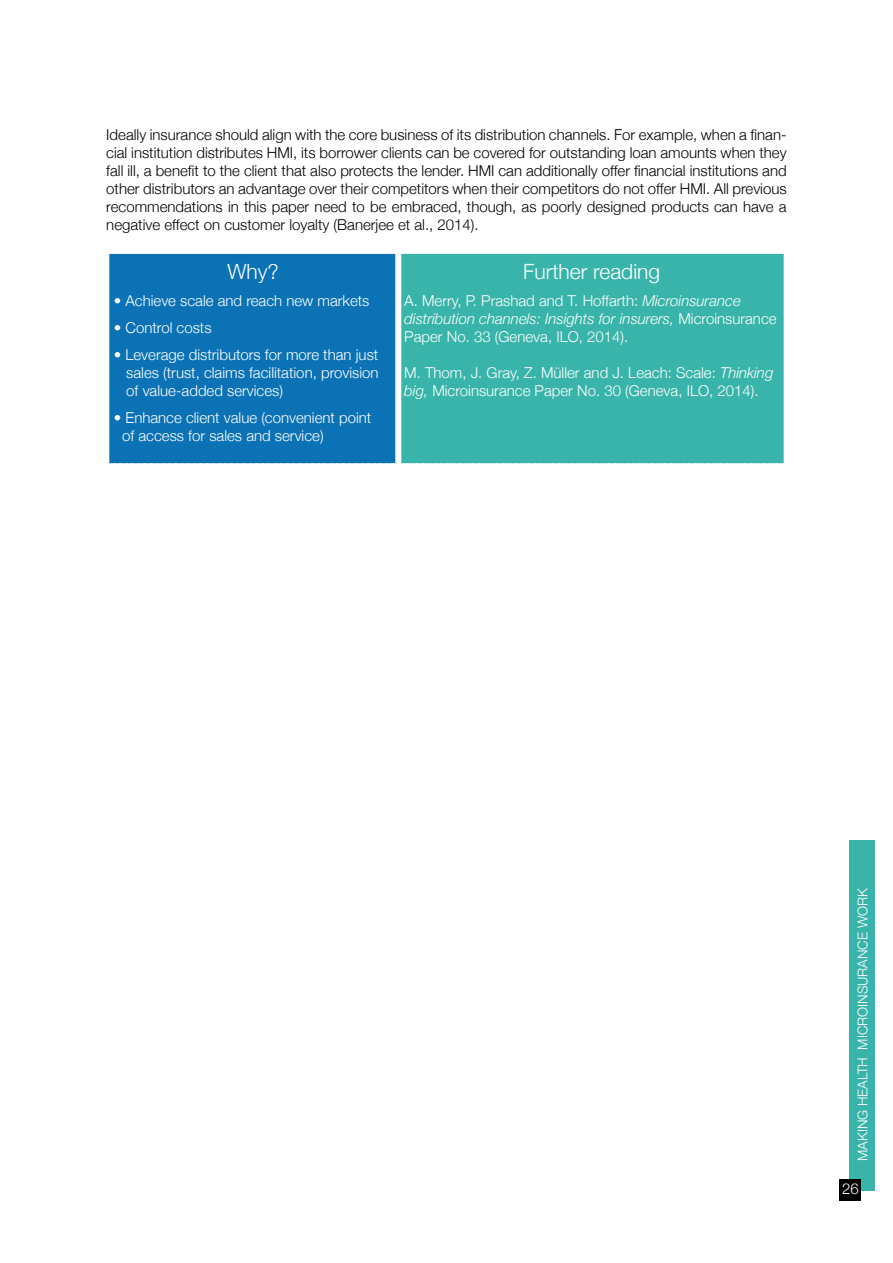
<style>
.page{position:relative;width:893px;height:1263px;background:#fff}
.page>*{position:absolute;margin:0;border:0;box-sizing:border-box;transform-origin:0 0}
.t1{font:300 21px "Helvetica Neue";color:#fff}
.t2{font:300 15px/18px "Helvetica Neue";color:#000;text-align:justify}
.t3{font:300 15px/18px "Helvetica Neue";color:#fff}
.t4{font:300 13.5px "Helvetica Neue";color:#fff}
.s1{font-style:italic}
</style>
<div class="page">
<div style="left:849px;top:840px;width:26px;height:351px;background:#39b4aa"></div>
<div style="left:840px;top:1180px;width:21px;height:21px;background:#000"></div>
<div style="left:108px;top:252px;width:290px;height:213px;background:#0b72b5"></div>
<div style="left:398px;top:252px;width:387px;height:213px;background:#39b4aa"></div>
<div style="left:395px;top:254px;width:6px;height:209px;background:#fff"></div>
<hr style="left:106px;top:251px;width:292px;height:3px;background:#fff">
<hr style="left:106px;top:254px;width:3px;height:209px;background:#fff">
<hr style="left:398px;top:251px;width:389px;height:3px;background:#fff">
<hr style="left:784px;top:254px;width:3px;height:209px;background:#fff">
<svg style="left:108px;top:463px;width:677px;height:2px"></svg>
<p class="t2" style="left:106px;top:125px;width:682px">Ideally insurance should align with the core business of its distribution channels. For example, when a finan&shy;cial institution distributes HMI, its borrower clients can be covered for outstanding loan amounts when they fall ill, a benefit to the client that also protects the lender. HMI can additionally offer financial institutions and other distributors an advantage over their competitors when their competitors do not offer HMI. All previous recommendations in this paper need to be embraced, though, as poorly designed products can have a negative effect on customer loyalty (Banerjee et al., 2014).</p>
<h1 class="t1" style="left:227px;top:258px;width:53px">Why?</h1>
<p class="t3" style="left:114px;top:291px;width:257px">• Achieve scale and reach new markets</p>
<p class="t3" style="left:114px;top:318px;width:99px">• Control costs</p>
<p class="t3" style="left:126px;top:345px;width:254px;text-align:justify;text-indent:-13px">• Leverage distributors for more than just sales (trust, claims facilitation, provision of value-added services)</p>
<p class="t3" style="left:122px;top:408px;width:251px;text-indent:-8px">• Enhance client value (convenient point of access for sales and service)</p>
<h1 class="t1" style="left:523px;top:258px;width:138px">Further reading</h1>
<p class="t3" style="left:404px;top:291px;width:374px">A. Merry, P. Prashad and T. Hoffarth: <span class="s1">Microinsurance distribution channels: Insights for insurers,</span> Microinsurance<br>Paper No. 33 (Geneva, ILO, 2014).</p>
<p class="t3" style="left:404px;top:363px;width:371px">M. Thom, J. Gray, Z. Müller and J. Leach: Scale: <span class="s1">Thinking big,</span> Microinsurance Paper No. 30 (Geneva, ILO, 2014).</p>
<p class="t4" style="left:854px;top:1161px;width:274px;rotate:-90deg">MAKING HEALTH MICROINSURANCE WORK</p>
<p class="t3" style="left:842px;top:1179px;width:18px">26</p>
</div>
